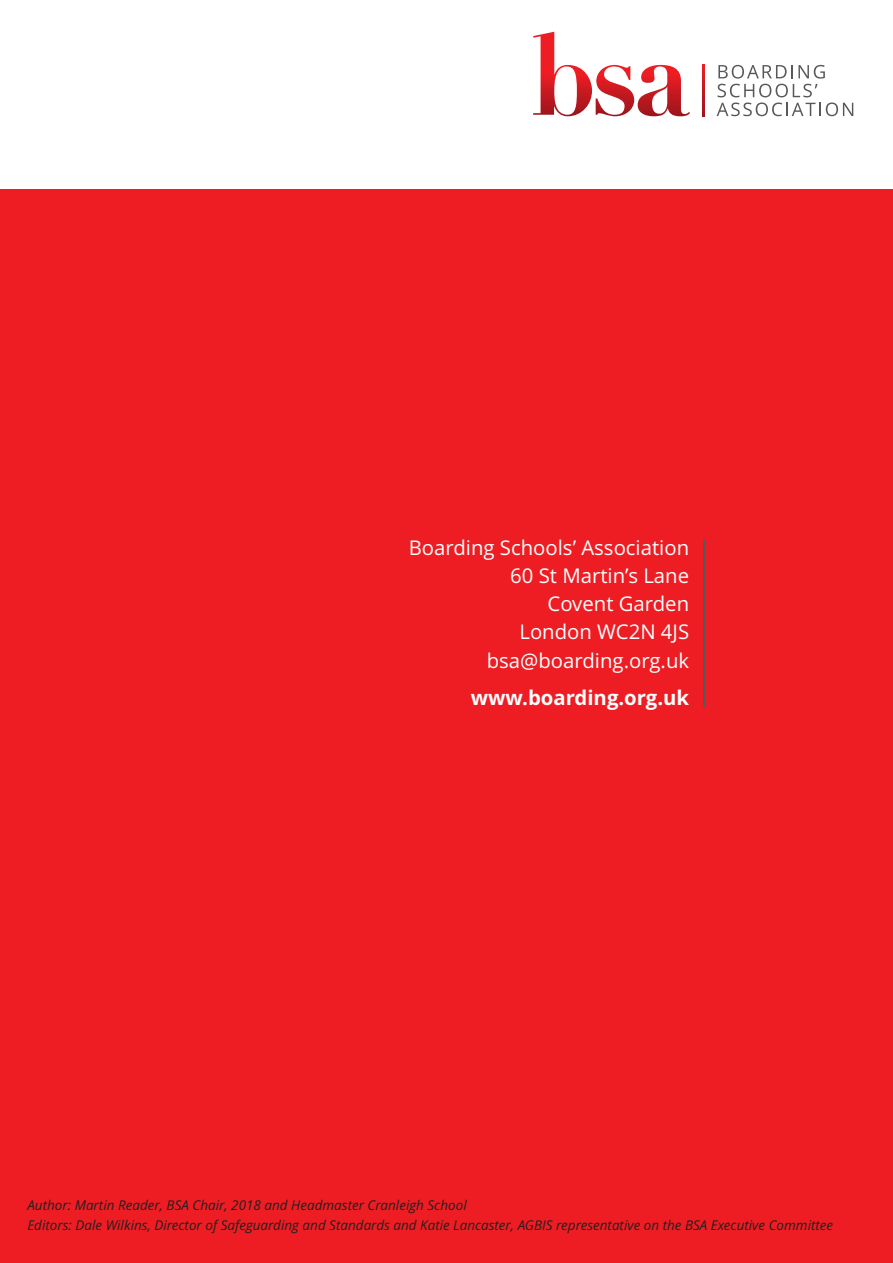
<style>
.page{position:relative;width:893px;height:1263px;background:#fff}
.page>*{position:absolute;margin:0;border:0;box-sizing:border-box;transform-origin:0 0}
.t1{font:20.4px/27.8px "Open Sans";color:#fff;text-align:right}
.t2{font:700 20.4px "Open Sans";color:#fff}
.t3{font:italic 13.5px/19.5px "Open Sans";color:#231f20}
</style>
<div class="page">
<div style="left:0;top:189px;width:893px;height:1074px;background:#ee1d23"></div>
<svg style="left:718px;top:65px;width:107px;height:32px"></svg>
<svg style="left:717px;top:103px;width:136px;height:13px"></svg>
<svg style="left:702px;top:65px;width:3px;height:51px"></svg>
<svg style="left:533px;top:32px;width:157px;height:84px"></svg>
<hr style="left:703px;top:539px;width:2px;height:168px;background:#57585a">
<h1 class="t1" style="left:409px;top:534px;width:282px">boarding Schools’ association<br>60 St martin’s lane<br>Covent garden<br>london wC2N 4JS</h1>
<h1 class="t1" style="left:487px;top:647px;width:204px">bsa@boarding.org.uk</h1>
<h1 class="t2" style="left:471px;top:686px;width:220px">www.boarding.org.uk</h1>
<p class="t3" style="left:27px;top:1196px;width:807px">Author: Martin Reader, BSA Chair, 2018 and Headmaster Cranleigh School<br>Editors: Dale Wilkins, Director of Safeguarding and Standards and Katie Lancaster, AGBIS representative on the BSA Executive Committee</p>
</div>
